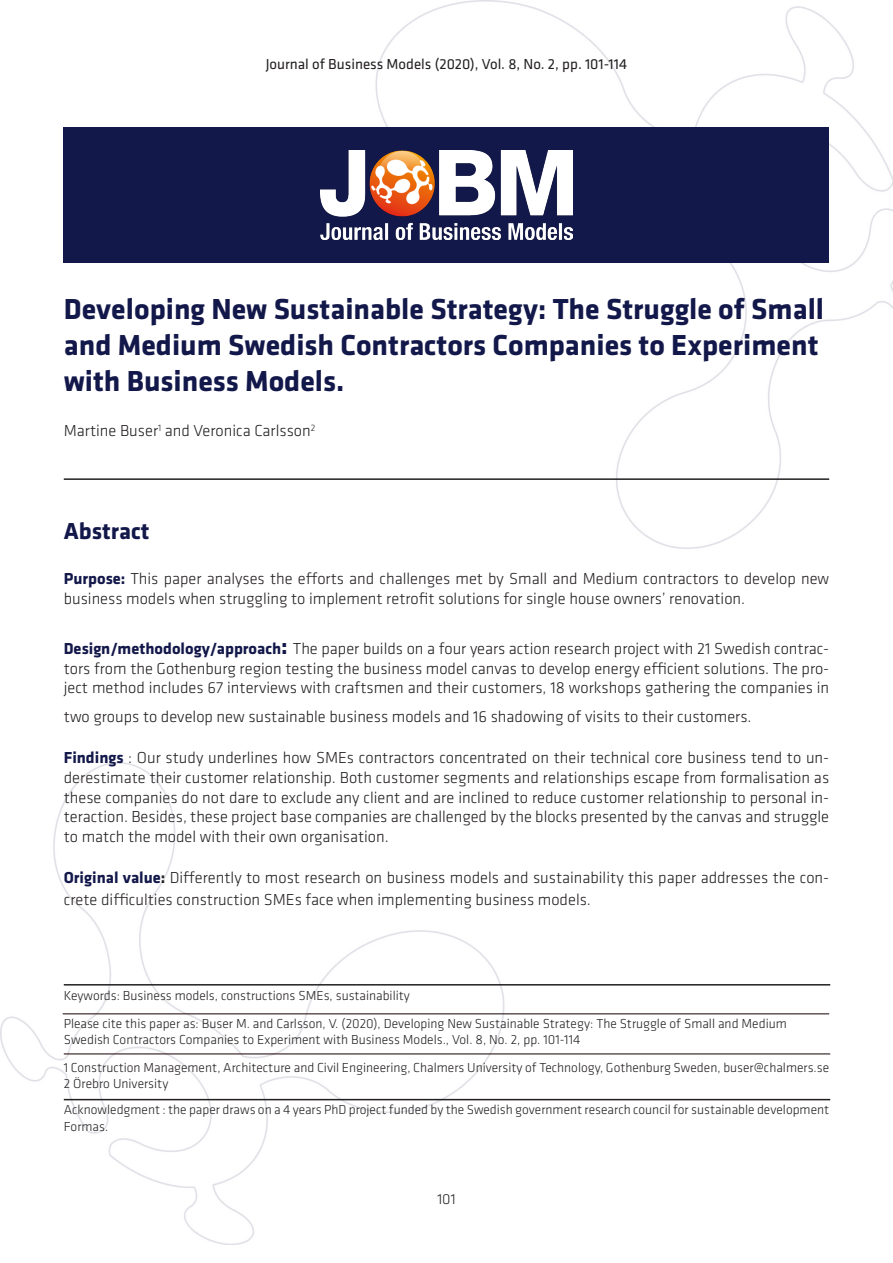
<style>
.page{position:relative;width:893px;height:1263px;background:#fff}
.page>*{position:absolute;margin:0;border:0;box-sizing:border-box;transform-origin:0 0}
.Article_Title{font:700 30px/36px "Klavika";color:#13184a}
.Abstract-head{font:700 24px "Klavika";color:#13184a}
.Abstract-list{font:300 16.5px/19.8px "Klavika";color:#231f20}
.Article-Author{font:300 16.5px "Klavika";color:#231f20}
.t1{font:15px "Klavika";color:#231f20}
.t2{font:300 15px "Klavika";color:#231f20}
.footnote_text{font:300 13.5px/16.2px "Klavika";color:#231f20}
.s1{font-weight:700;color:#13184a}
.s2{font-weight:700;font-size:24px;color:#13184a}
.s3{font-weight:700}
</style>
<div class="page">
<img style="left:0;top:0;width:893px;height:1244px">
<div style="left:64px;top:128px;width:765px;height:135px;background:#13184a"></div>
<img style="left:321px;top:151px;width:251px;height:88px">
<hr style="left:64px;top:478px;width:765px;height:2px;background:#231f20">
<hr style="left:64px;top:984px;width:766px;height:1px;background:#231f20">
<hr style="left:64px;top:1099px;width:766px;height:1px;background:#231f20">
<hr style="left:63px;top:1013px;width:766px;height:1px;background:#150002">
<hr style="left:64px;top:1053px;width:766px;height:1px;background:#150002">
<p class="t1" style="left:266px;top:56px;width:363px">Journal of Business Models (2020), Vol. 8, No. 2, pp. 101-114</p>
<p class="Article_Title" style="left:64px;top:292px;width:762px">Developing New Sustainable Strategy: The Struggle of Small and Medium Swedish Contractors Companies to Experiment with Business Models.</p>
<p class="Article-Author" style="left:64px;top:422px;width:253px">Martine Buser<sup>1</sup> and Veronica Carlsson<sup>2</sup></p>
<p class="Abstract-head" style="left:64px;top:518px;width:87px">Abstract</p>
<p class="Abstract-list" style="left:64px;top:569px;width:767px"><span class="s1">Purpose:</span> This paper analyses the efforts and challenges met by Small and Medium contractors to develop new business models when struggling to implement retrofit solutions for single house owners’ renovation.</p>
<p class="Abstract-list" style="left:64px;top:639px;width:767px;text-align:justify"><span class="s1">Design/methodology/approach</span><span class="s2">:</span> The paper builds on a four years action research project with 21 Swedish contrac&shy;tors from the Gothenburg region testing the business model canvas to develop energy efficient solutions. The pro&shy;ject method includes 67 interviews with craftsmen and their customers, 18 workshops gathering the companies in</p>
<p class="Abstract-list" style="left:64px;top:707px;width:689px">two groups to develop new sustainable business models and 16 shadowing of visits to their customers.</p>
<p class="Abstract-list" style="left:64px;top:748px;width:767px;text-align:justify"><span class="s1">Findings</span> : Our study underlines how SMEs contractors concentrated on their technical core business tend to un&shy;derestimate their customer relationship. Both customer segments and relationships escape from formalisation as these companies do not dare to exclude any client and are inclined to reduce customer relationship to personal in&shy;teraction. Besides, these project base companies are challenged by the blocks presented by the canvas and struggle to match the model with their own organisation.</p>
<p class="Abstract-list" style="left:64px;top:867px;width:767px;line-height:21.6px"><span class="s1">Original value</span><span class="s3">:</span> Differently to most research on business models and sustainability this paper addresses the con&shy;crete difficulties construction SMEs face when implementing business models.</p>
<p class="footnote_text" style="left:64px;top:987px;width:348px">Keywords: Business models, constructions SMEs, sustainability</p>
<p class="footnote_text" style="left:64px;top:1015px;width:724px">Please cite this paper as: Buser M. and Carlsson, V. (2020), Developing New Sustainable Strategy: The Struggle of Small and Medium<br>Swedish Contractors Companies to Experiment with Business Models., Vol. 8, No. 2, pp. 101-114</p>
<p class="footnote_text" style="left:64px;top:1059px;width:767px">1 Construction Management, Architecture and Civil Engineering, Chalmers University of Technology, Gothenburg Sweden, buser@chalmers.se</p>
<p class="footnote_text" style="left:64px;top:1076px;width:106px">2 Örebro University</p>
<p class="footnote_text" style="left:64px;top:1102px;width:767px">Acknowledgment : the paper draws on a 4 years PhD project funded by the Swedish government research council for sustainable development<br>Formas.</p>
<p class="t2" style="left:437px;top:1191px;width:20px">101</p>
</div>
